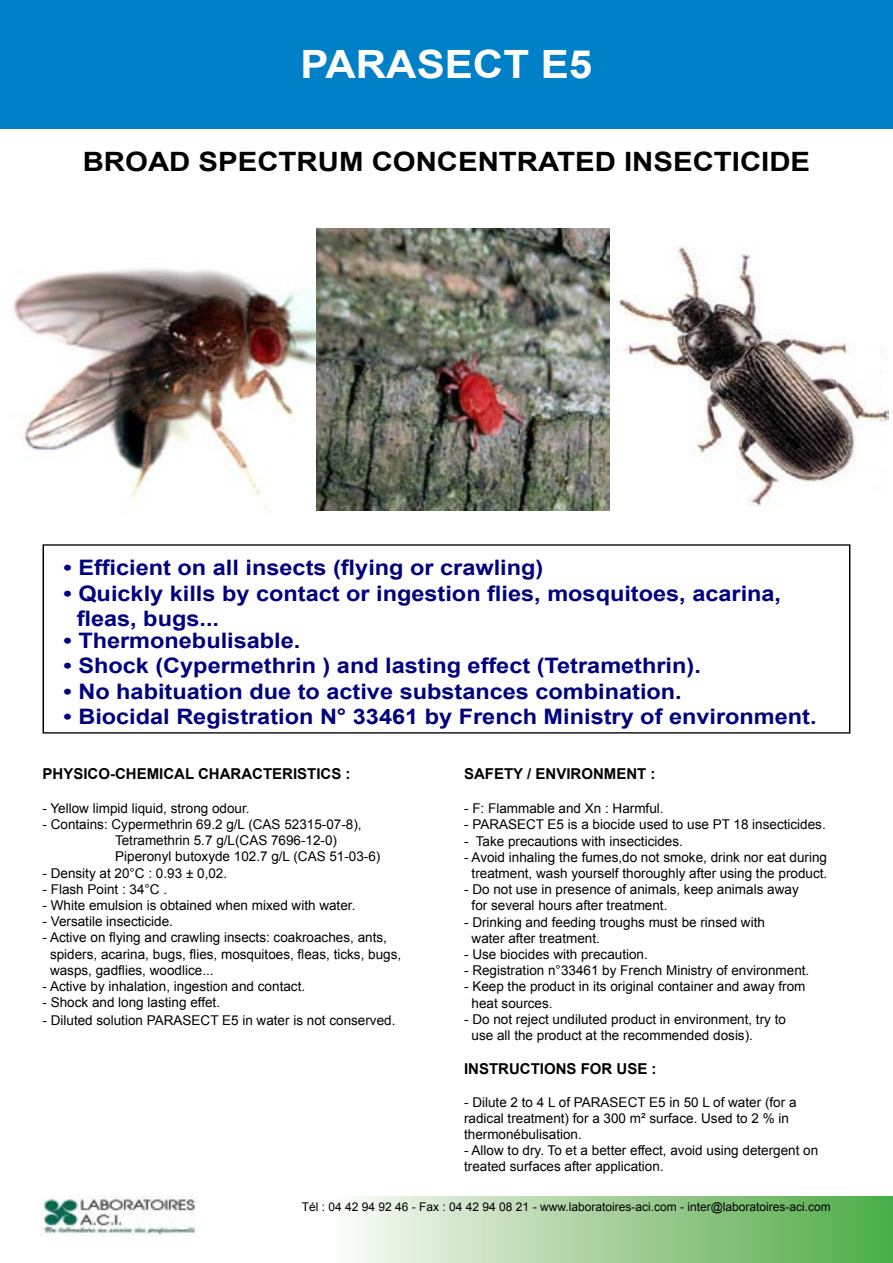
<style>
.page{position:relative;width:893px;height:1263px;background:#fff}
.page>*{position:absolute;margin:0;border:0;box-sizing:border-box;transform-origin:0 0}
.t1{font:700 39px "Arial";color:#fff;scale:1.08 1}
.t2{font:700 26.7px "Arial";color:#000;scale:1.1 1}
.t3{font:700 21.3px/25.7px "Arial";color:#000080;scale:1.1 1}
.t4{font:700 15px "Arial";color:#000}
.t5{font:13.5px/16.2px "Arial";color:#000}
.t6{font:12px "Arial";color:#000}
</style>
<div class="page">
<div style="left:0;top:0;width:893px;height:128px;background:#0080c7"></div>
<div style="left:43px;top:544px;width:807px;height:189px;border:1px solid #000"></div>
<svg style="left:353px;top:1196px;width:540px;height:67px;background:#a3d09b"></svg>
<img style="left:40px;top:1196px;width:157px;height:41px">
<img style="left:617px;top:246px;width:272px;height:260px">
<img style="left:13px;top:228px;width:341px;height:283px">
<img style="left:317px;top:229px;width:292px;height:281px">
<h1 class="t1" style="left:300px;top:38px;width:51px">parasect</h1>
<h1 class="t1" style="left:541px;top:38px;width:49px">E5</h1>
<h2 class="t2" style="left:83px;top:144px;width:519px">BROAD SPECTRUM CONCENTRATED insect</h2>
<h2 class="t2" style="left:732px;top:144px;width:53px">icide</h2>
<h3 class="t3" style="left:64px;top:555px;width:438px">• Efficient on all insects (flying or crawling)</h3>
<h3 class="t3" style="left:77px;top:581px;width:642px;text-indent:-13px">• Quickly kills by contact or ingestion flies, mosquitoes, acarina, fleas, bugs...</h3>
<h3 class="t3" style="left:64px;top:628px;width:217px">• Thermonebulisable.</h3>
<h3 class="t3" style="left:64px;top:653px;width:581px">• Shock (Cypermethrin ) and lasting effect (Tetramethrin).</h3>
<h3 class="t3" style="left:64px;top:679px;width:563px">• No habituation due to active substances combination.</h3>
<h3 class="t3" style="left:64px;top:705px;width:686px">• Biocidal Registration N° 33461 by French Ministry of environment.</h3>
<p class="t4" style="left:43px;top:763px;width:310px">PHYSICO-CHEMICAL CHARACTERISTICS :</p>
<p class="t5" style="left:43px;top:800px;width:209px">- Yellow limpid liquid, strong odour.</p>
<p class="t5" style="left:115px;top:816px;width:267px;text-indent:-73px">- Contains: Cypermethrin 69.2 g/L (CAS 52315-07-8),<br>Tetramethrin 5.7 g/L(CAS 7696-12-0)<br>Piperonyl butoxyde 102.7 g/L (CAS 51-03-6)</p>
<p class="t5" style="left:43px;top:865px;width:186px">- Density at 20°C : 0.93 ± 0,02.</p>
<p class="t5" style="left:43px;top:881px;width:126px">- Flash Point : 34°C .</p>
<p class="t5" style="left:43px;top:897px;width:314px">- White emulsion is obtained when mixed with water.</p>
<p class="t5" style="left:43px;top:913px;width:132px">- Versatile insecticide.</p>
<p class="t5" style="left:50px;top:930px;width:353px;text-indent:-8px">- Active on flying and crawling insects: coakroaches, ants, spiders, acarina, bugs, flies, mosquitoes, fleas, ticks, bugs, wasps, gadflies, woodlice...</p>
<p class="t5" style="left:43px;top:978px;width:264px">- Active by inhalation, ingestion and contact.</p>
<p class="t5" style="left:43px;top:994px;width:179px">- Shock and long lasting effet.</p>
<p class="t5" style="left:43px;top:1012px;width:354px">- Diluted solution PARASECT E5 in water is not conserved.</p>
<p class="t4" style="left:464px;top:764px;width:193px">SAFETY / ENVIRONMENT :</p>
<p class="t5" style="left:464px;top:800px;width:201px">- F: Flammable and Xn : Harmful.</p>
<p class="t5" style="left:464px;top:817px;width:363px">- PARASECT E5 is a biocide used to use PT 18 insecticides.</p>
<p class="t5" style="left:464px;top:833px;width:220px">- Take precautions with insecticides.</p>
<p class="t5" style="left:464px;top:849px;width:365px;text-align:center">- Avoid inhaling the fumes,do not smoke, drink nor eat during treatment, wash yourself thoroughly after using the product.</p>
<p class="t5" style="left:472px;top:881px;width:329px;text-indent:-8px">- Do not use in presence of animals, keep animals away for several hours after treatment.</p>
<p class="t5" style="left:472px;top:914px;width:295px;text-indent:-8px">- Drinking and feeding troughs must be rinsed with water after treatment.</p>
<p class="t5" style="left:464px;top:946px;width:185px">- Use biocides with precaution.</p>
<p class="t5" style="left:464px;top:962px;width:347px">- Registration n°33461 by French Ministry of environment.</p>
<p class="t5" style="left:472px;top:979px;width:335px;text-indent:-8px">- Keep the product in its original container and away from heat sources.</p>
<p class="t5" style="left:472px;top:1011px;width:316px;text-indent:-8px">- Do not reject undiluted product in environment, try to use all the product at the recommended dosis).</p>
<p class="t4" style="left:464px;top:1059px;width:194px">INSTRUCTIONS FOR USE :</p>
<p class="t5" style="left:464px;top:1094px;width:334px">- Dilute 2 to 4 L of PARASECT E5 in 50 L of water (for a radical treatment) for a 300 m² surface. Used to 2 % in thermonébulisation.</p>
<p class="t5" style="left:464px;top:1142px;width:356px">- Allow to dry. To et a better effect, avoid using detergent on treated surfaces after application.</p>
<p class="t6" style="left:302px;top:1198px;width:531px">Tél : 04 42 94 92 46 - Fax : 04 42 94 08 21 - www.laboratoires-aci.com - inter@laboratoires-aci.com</p>
</div>
